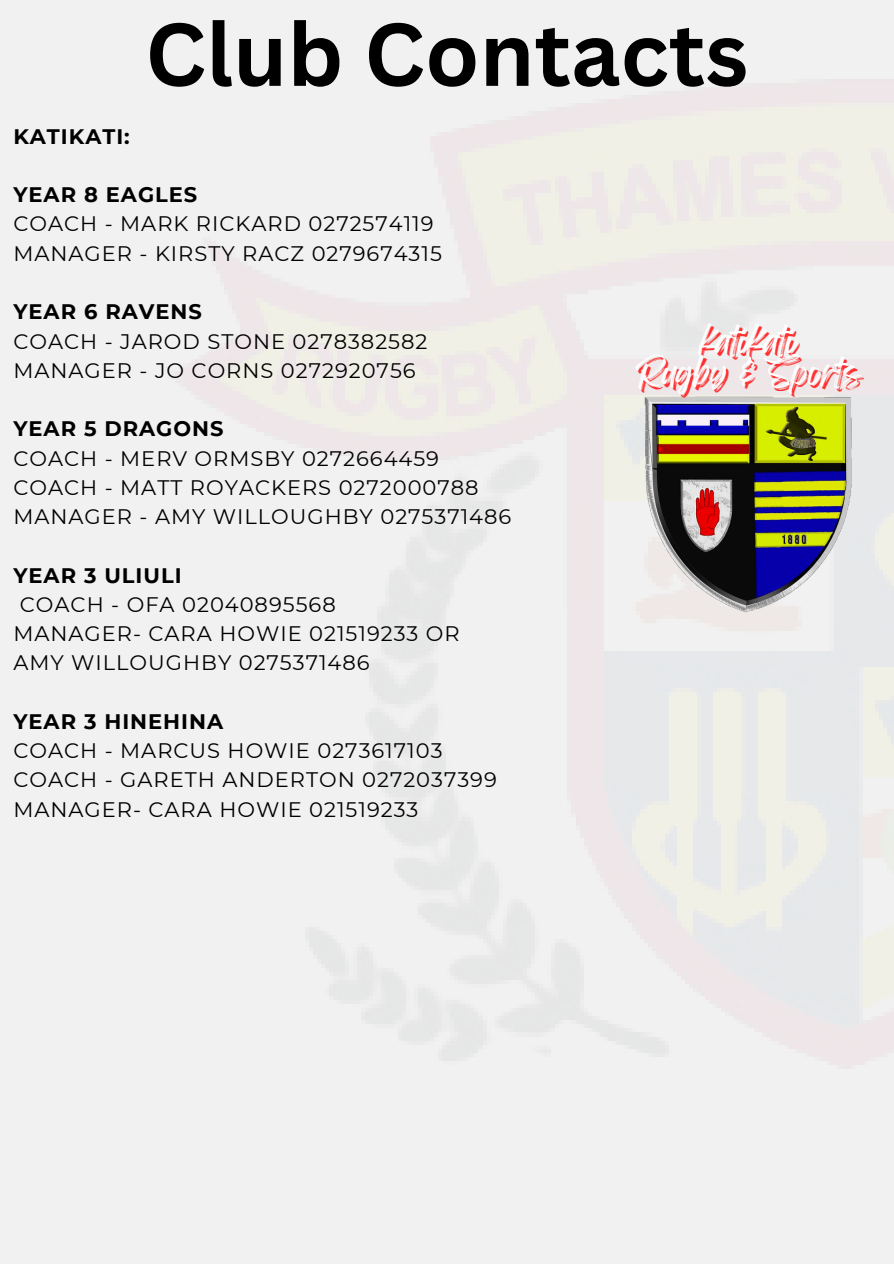
<style>
.page{position:relative;width:894px;height:1264px;background:#fff}
.page>*{position:absolute;margin:0;border:0;box-sizing:border-box;transform-origin:0 0}
.t1{font:700 87px "Canva Sans";color:#000}
.t2{font:31.05px/32px "Feeling Passionate";color:#ff3131;text-align:center}
.t3{font:21px "Montserrat";letter-spacing:.045em;color:#000}
.t4{font:700 21px "Montserrat";letter-spacing:.045em;color:#000}
</style>
<div class="page">
<div style="left:0;top:0;width:893px;height:1263px;background:#f1f1f1"></div>
<img style="left:621px;top:378px;width:253px;height:253px">
<h1 class="t4" style="left:13px;top:123px;width:118px">KATIKATI:</h1>
<p class="t1" style="left:145px;top:-7px;width:604px">Club Contacts</p>
<p class="t4" style="left:13px;top:182px;width:185px">YEAR 8 EAGLES</p>
<h3 class="t3" style="left:13px;top:211px;width:421px">COACH - MARK RICKARD 0272574119</h3>
<p class="t3" style="left:13px;top:240px;width:430px">MANAGER - KIRSTY RACZ 0279674315</p>
<p class="t4" style="left:13px;top:299px;width:190px">YEAR 6 RAVENS</p>
<p class="t3" style="left:13px;top:328px;width:415px">COACH - JAROD STONE 0278382582</p>
<p class="t3" style="left:13px;top:357px;width:403px">MANAGER - JO CORNS 0272920756</p>
<p class="t4" style="left:13px;top:416px;width:212px">YEAR 5 DRAGONS</p>
<p class="t3" style="left:13px;top:445px;width:427px">COACH - MERV ORMSBY 0272664459</p>
<p class="t3" style="left:13px;top:474px;width:466px">COACH - MATT ROYACKERS 0272000788</p>
<p class="t3" style="left:13px;top:504px;width:499px">MANAGER - AMY WILLOUGHBY 0275371486</p>
<p class="t4" style="left:13px;top:562px;width:170px">YEAR 3 ULIULI</p>
<p class="t3" style="left:20px;top:591px;width:317px">COACH - OFA 02040895568</p>
<p class="t3" style="left:13px;top:621px;width:448px">MANAGER- CARA HOWIE 021519233 OR</p>
<p class="t3" style="left:13px;top:650px;width:358px">AMY WILLOUGHBY 0275371486</p>
<p class="t4" style="left:13px;top:708px;width:211px">YEAR 3 HINEHINA</p>
<p class="t3" style="left:13px;top:738px;width:430px">COACH - MARCUS HOWIE 0273617103</p>
<p class="t3" style="left:13px;top:767px;width:485px">COACH - GARETH ANDERTON 0272037399</p>
<p class="t3" style="left:13px;top:796px;width:406px">MANAGER- CARA HOWIE 021519233</p>
<h2 class="t2" style="left:638px;top:328px;width:226px">katikati<br>Rugby &amp; Sports</h2>
</div>
